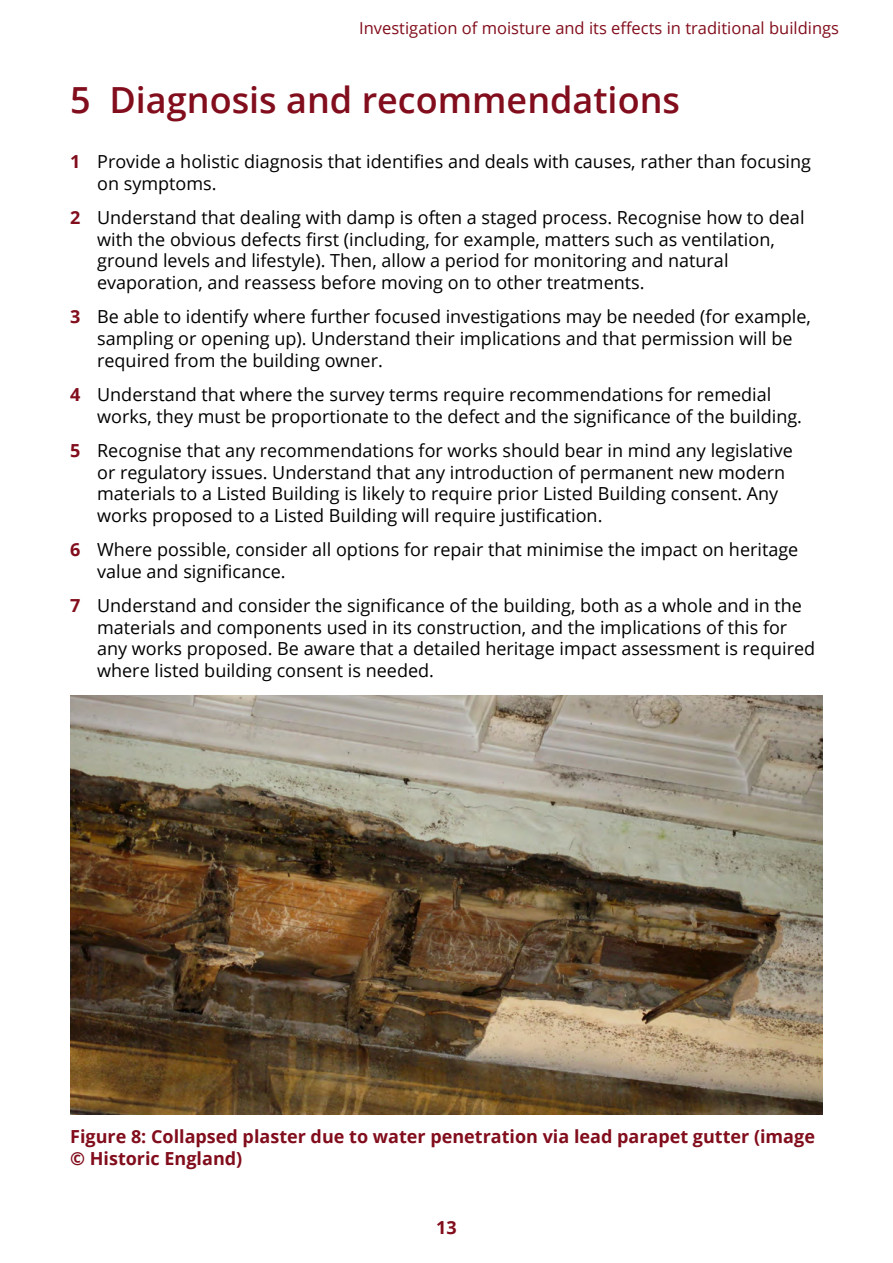
<style>
.page{position:relative;width:893px;height:1263px;background:#fff}
.page>*{position:absolute;margin:0;border:0;box-sizing:border-box;transform-origin:0 0}
.t1{font:600 36px "Open Sans";color:#820d1c}
.t2{font:18px/21.6px "Open Sans";color:#000}
.t3{font:700 18px/21.6px "Open Sans";color:#820d1c}
.t4{font:16.5px "Open Sans";color:#820d1c}
.s1{font-weight:700;color:#820d1c}
</style>
<div class="page">
<img style="left:70px;top:695px;width:753px;height:419px">
<p class="t4" style="left:359px;top:17px;width:481px">Investigation of moisture and its effects in traditional buildings</p>
<h1 class="t1" style="left:70px;top:75px;width:611px">5 Diagnosis and recommendations</h1>
<p class="t2" style="left:97px;top:150px;width:715px;text-indent:-27px"><span class="s1">1</span> Provide a holistic diagnosis that identifies and deals with causes, rather than focusing on symptoms.</p>
<p class="t2" style="left:97px;top:206px;width:709px;text-indent:-27px"><span class="s1">2</span> Understand that dealing with damp is often a staged process. Recognise how to deal with the obvious defects first (including, for example, matters such as ventilation, ground levels and lifestyle). Then, allow a period for monitoring and natural evaporation, and reassess before moving on to other treatments.</p>
<p class="t2" style="left:97px;top:306px;width:715px;text-indent:-27px"><span class="s1">3</span> Be able to identify where further focused investigations may be needed (for example, sampling or opening up). Understand their implications and that permission will be required from the building owner.</p>
<p class="t2" style="left:97px;top:383px;width:706px;text-indent:-27px"><span class="s1">4</span> Understand that where the survey terms require recommendations for remedial works, they must be proportionate to the defect and the significance of the building.</p>
<p class="t2" style="left:97px;top:439px;width:697px;text-indent:-27px"><span class="s1">5</span> Recognise that any recommendations for works should bear in mind any legislative or regulatory issues. Understand that any introduction of permanent new modern materials to a Listed Building is likely to require prior Listed Building consent. Any works proposed to a Listed Building will require justification.</p>
<p class="t2" style="left:97px;top:538px;width:703px;text-indent:-27px"><span class="s1">6</span> Where possible, consider all options for repair that minimise the impact on heritage value and significance.</p>
<p class="t2" style="left:97px;top:594px;width:719px;text-indent:-27px"><span class="s1">7</span> Understand and consider the significance of the building, both as a whole and in the materials and components used in its construction, and the implications of this for any works proposed. Be aware that a detailed heritage impact assessment is required where listed building consent is needed.</p>
<p class="t3" style="left:70px;top:1125px;width:746px">Figure 8: Collapsed plaster due to water penetration via lead parapet gutter (image © Historic England)</p>
<p class="t3" style="left:436px;top:1216px;width:22px">13</p>
</div>
